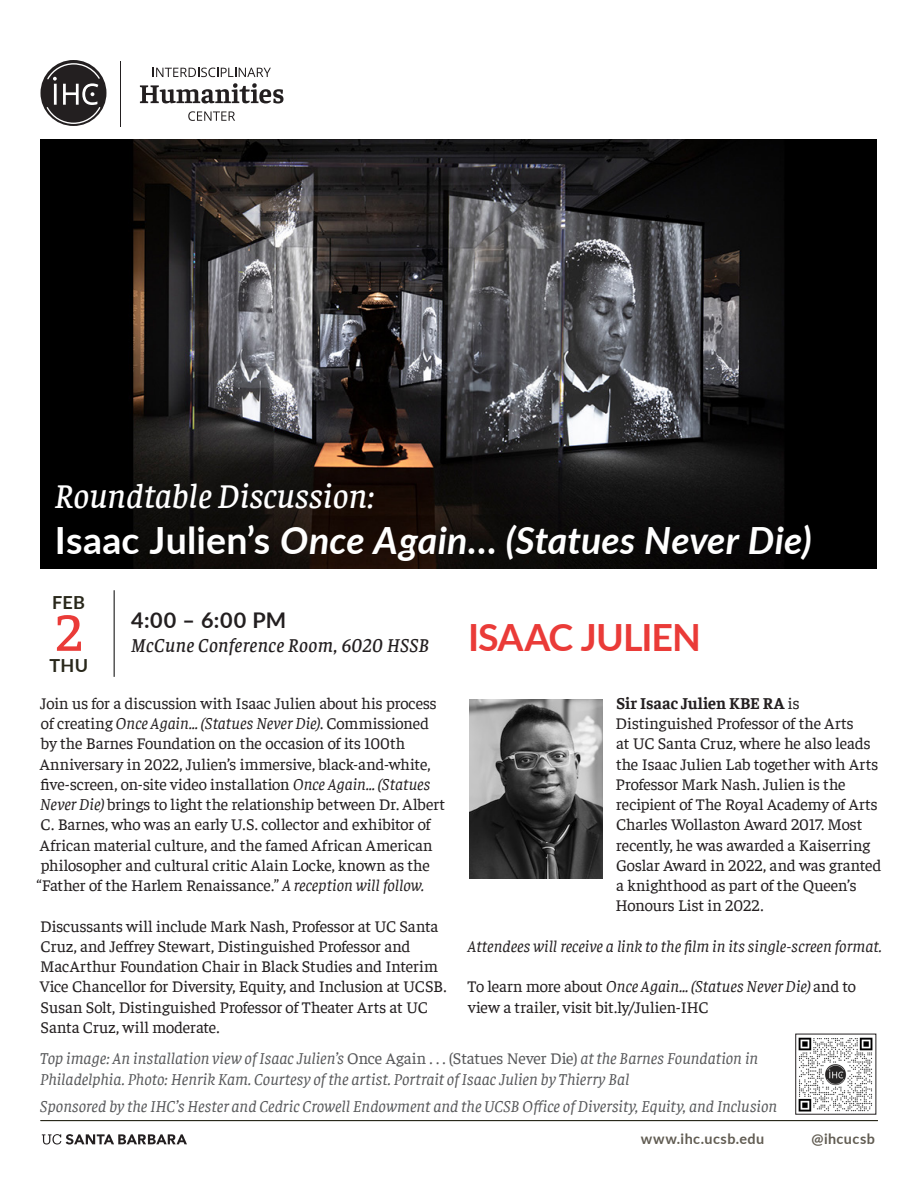
<style>
.page{position:relative;width:918px;height:1188px;background:#fff}
.page>*{position:absolute;margin:0;border:0;box-sizing:border-box;transform-origin:0 0}
.t1{font:500 54px "Faustina";color:#ea3b38}
.t2{font:italic 700 37.5px "Lato";letter-spacing:.005em;color:#fff}
.t3{font:700 37.5px "Lato";letter-spacing:-.025em;color:#ea3b38}
.t4{font:italic 500 34.5px "Faustina";color:#fff}
.t5{font:700 21.6px "Lato";color:#231f20}
.t6{font:italic 500 19.5px "Faustina";letter-spacing:.015em;color:#231f20}
.t7{font:700 18px "Lato";letter-spacing:.015em;color:#29281b}
.t8{font:16.5px/20.2px "Faustina";letter-spacing:-.005em;color:#231f20}
.t9{font:italic 16.5px/21px "Faustina";letter-spacing:-.005em;color:#57585a}
.t10{font:italic 16.5px "Faustina";color:#231f20}
.t11{font:700 14.4px "Lato";letter-spacing:.03em;color:#615c52}
.s1{font-style:normal}
.s2{font-style:italic}
.s3{font-weight:700}
</style>
<div class="page">
<img style="left:40px;top:139px;width:837px;height:429px">
<hr style="left:114px;top:590px;width:1px;height:87px;background:#000">
<hr style="left:120px;top:61px;width:1px;height:66px;background:#231f20">
<svg style="left:140px;top:83px;width:144px;height:21px"></svg>
<svg style="left:188px;top:111px;width:47px;height:10px"></svg>
<svg style="left:153px;top:68px;width:118px;height:9px"></svg>
<svg style="left:40px;top:60px;width:66px;height:66px"></svg>
<hr style="left:40px;top:1120px;width:838px;height:1px;background:#29281b">
<svg style="left:42px;top:1134px;width:145px;height:11px"></svg>
<img style="left:469px;top:699px;width:133px;height:180px">
<img style="left:798px;top:1037px;width:75px;height:75px">
<p class="t4" style="left:55px;top:473px;width:321px">Roundtable Discussion:</p>
<p class="t2" style="left:55px;top:512px;width:758px"><span class="s1">Isaac Julien’s</span> Once Again… (Statues Never Die)</p>
<p class="t7" style="left:52px;top:589px;width:34px">FEB</p>
<p class="t1" style="left:55px;top:596px;width:28px">2</p>
<p class="t5" style="left:131px;top:604px;width:157px">4:00 – 6:00 PM</p>
<p class="t6" style="left:131px;top:632px;width:300px">McCune Conference Room, 6020 HSSB</p>
<p class="t7" style="left:50px;top:653px;width:40px">THU</p>
<p class="t8" style="left:36px;top:692px;width:410px">Join us for a discussion with Isaac Julien about his process of creating <span class="s2">Once Again… (Statues Never Die)</span>. Commissioned<br>by the Barnes Foundation on the occasion of its 100th Anniversary in 2022, Julien’s immersive, black-and-white, five-screen, on-site video installation <span class="s2">Once Again… (Statues Never Die)</span> brings to light the relationship between Dr. Albert C. Barnes, who was an early U.S. collector and exhibitor of African material culture, and the famed African American philosopher and cultural critic Alain Locke, known as the “Father of the Harlem Renaissance.” <span class="s2">A reception will follow.</span></p>
<p class="t8" style="left:40px;top:915px;width:408px">Discussants will include Mark Nash, Professor at UC Santa Cruz, and Jeffrey Stewart, Distinguished Professor and MacArthur Foundation Chair in Black Studies and Interim Vice Chancellor for Diversity, Equity, and Inclusion at UCSB.<br>Susan Solt, Distinguished Professor of Theater Arts at UC Santa Cruz, will moderate.</p>
<p class="t3" style="left:468px;top:610px;width:234px">ISAAC JULIEN</p>
<p class="t8" style="left:616px;top:692px;width:267px"><span class="s3">Sir Isaac Julien KBE RA</span> is Distinguished Professor of the Arts<br>at UC Santa Cruz, where he also leads the Isaac Julien Lab together with Arts Professor Mark Nash. Julien is the recipient of The Royal Academy of Arts Charles Wollaston Award 2017. Most recently, he was awarded a Kaiserring Goslar Award in 2022, and was granted a knighthood as part of the Queen’s Honours List in 2022.</p>
<p class="t10" style="left:468px;top:935px;width:415px">Attendees will receive a link to the film in its single-screen format.</p>
<p class="t8" style="left:468px;top:975px;width:390px">To learn more about <span class="s2">Once Again… (Statues Never Die)</span> and to view a trailer, visit bit.ly/Julien-IHC</p>
<p class="t9" style="left:40px;top:1046px;width:719px">Top image: An installation view of Isaac Julien’s <span class="s1">Once Again . . . (Statues Never Die)</span> at the Barnes Foundation in<br>Philadelphia. Photo: Henrik Kam. Courtesy of the artist. Portrait of Isaac Julien by Thierry Bal</p>
<p class="t9" style="left:40px;top:1095px;width:739px">Sponsored by the IHC’s Hester and Cedric Crowell Endowment and the UCSB Office of Diversity, Equity, and Inclusion</p>
<p class="t11" style="left:641px;top:1128px;width:125px">www.ihc.ucsb.edu</p>
<p class="t11" style="left:812px;top:1128px;width:65px">@ihcucsb</p>
</div>
